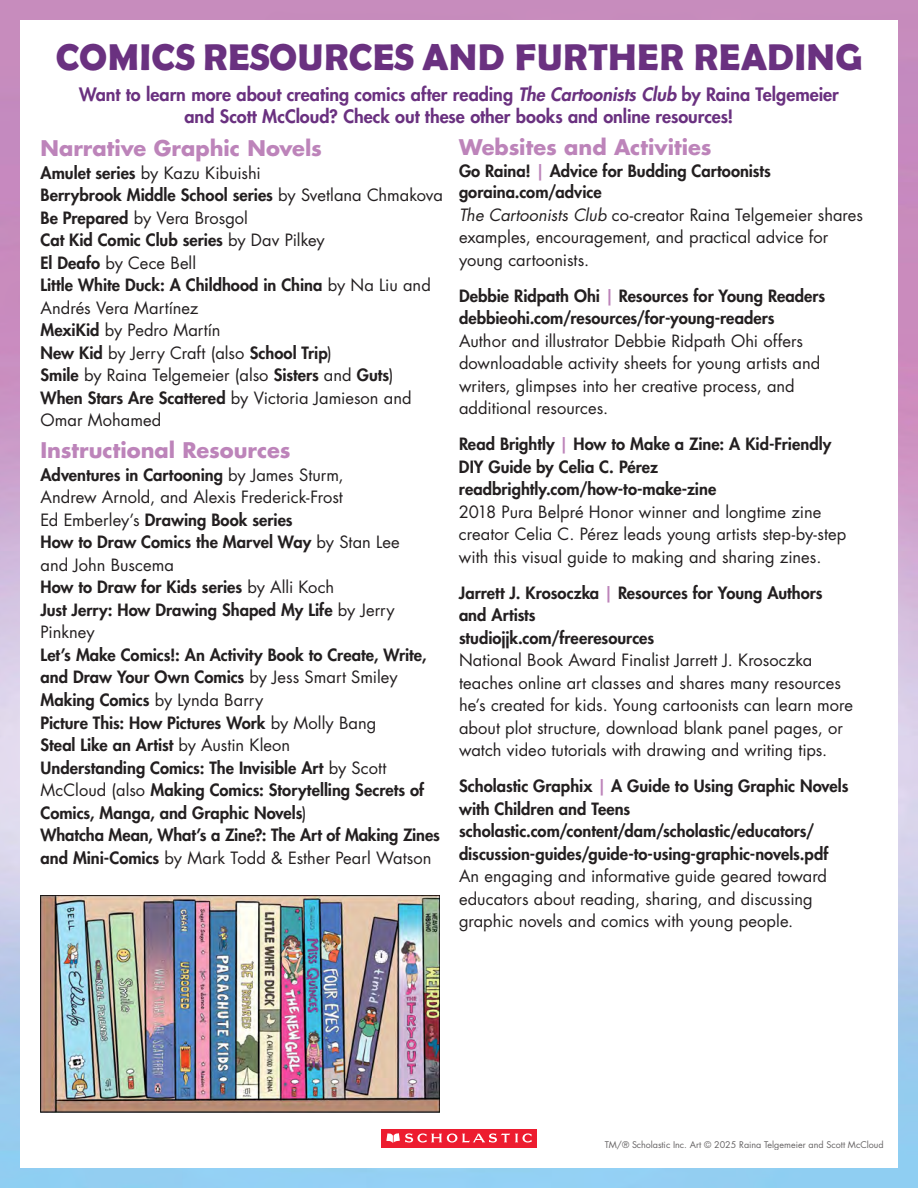
<style>
.page{position:relative;width:918px;height:1188px;background:#fff}
.page>*{position:absolute;margin:0;border:0;box-sizing:border-box;transform-origin:0 0}
.t1{font:500 37.5px "Berlin Sans";letter-spacing:.025em;color:#6a3180}
.t2{font:700 21px "Futura Std";color:#bd84ba}
.t3{font:800 18px/21.6px "Futura Std";color:#6a3180;text-align:center}
.t4{font:16.5px/22.5px "Futura Std";color:#231f20}
.t5{font:800 16.5px/22.5px "Futura Std";color:#231f20}
.t6{font:9px "Futura Std";color:#231f20}
.s1{font-style:italic}
.s2{font-weight:800}
.s3{font-weight:400}
.s4{color:#bd84ba}
</style>
<div class="page">
<img style="left:40px;top:895px;width:400px;height:217px">
<div style="left:381px;top:1129px;width:156px;height:19px;background:#ed1c2f"></div>
<svg style="left:386px;top:1133px;width:146px;height:10px"></svg>
<h1 class="t1" style="left:56px;top:36px;width:808px">COMICS RESOURCES AND FURTHER READING</h1>
<p class="t3" style="left:79px;top:84px;width:761px">Want to learn more about creating comics after reading <span class="s1">The Cartoonists Club</span> by Raina Telgemeier and Scott McCloud? Check out these other books and online resources!</p>
<p class="t2" style="left:40px;top:134px;width:283px">Narrative Graphic Novels</p>
<p class="t4" style="left:40px;top:162px;width:404px"><span class="s2">Amulet series</span> by Kazu Kibuishi<br><span class="s2">Berrybrook Middle School series</span> by Svetlana Chmakova <span class="s2">Be Prepared</span> by Vera Brosgol<br><span class="s2">Cat Kid Comic Club series</span> by Dav Pilkey<br><span class="s2">El Deafo</span> by Cece Bell<br><span class="s2">Little White Duck: A Childhood in China</span> by Na Liu and Andrés Vera Martínez<br><span class="s2">MexiKid</span> by Pedro Martín<br><span class="s2">New Kid</span> by Jerry Craft (also <span class="s2">School Trip</span>)<br><span class="s2">Smile</span> by Raina Telgemeier (also <span class="s2">Sisters</span> and <span class="s2">Guts</span>)<br><span class="s2">When Stars Are Scattered</span> by Victoria Jamieson and Omar Mohamed</p>
<p class="t2" style="left:40px;top:437px;width:252px">Instructional Resources</p>
<p class="t5" style="left:40px;top:464px;width:361px">Adventures in Cartooning <span class="s3">by James Sturm, Andrew Arnold, and Alexis Frederick-Frost<br>Ed Emberley’s</span> Drawing Book series<br>How to Draw Comics the Marvel Way <span class="s3">by Stan Lee and John Buscema<br></span>How to Draw for Kids series <span class="s3">by Alli Koch<br></span>Just Jerry: How Drawing Shaped My Life <span class="s3">by Jerry Pinkney</span></p>
<p class="t5" style="left:41px;top:644px;width:401px">Let’s Make Comics!: An Activity Book to Create, Write, and Draw Your Own Comics <span class="s3">by Jess Smart Smiley </span>Making Comics <span class="s3">by Lynda Barry<br></span>Picture This: How Pictures Work <span class="s3">by Molly Bang<br></span>Steal Like an Artist <span class="s3">by Austin Kleon<br></span>Understanding Comics: The Invisible Art <span class="s3">by Scott McCloud (also</span> Making Comics: Storytelling Secrets of Comics, Manga, and Graphic Novels<span class="s3">)<br></span>Whatcha Mean, What’s a Zine?: The Art of Making Zines and Mini-Comics <span class="s3">by Mark Todd &amp; Esther Pearl Watson</span></p>
<p class="t2" style="left:459px;top:133px;width:254px">Websites and Activities</p>
<p class="t5" style="left:459px;top:161px;width:313px;line-height:21px">Go Raina! <span class="s4">|</span> Advice for Budding Cartoonists goraina.com/advice</p>
<p class="t4" style="left:459px;top:204px;width:406px"><span class="s1">The Cartoonists Club</span> co-creator Raina Telgemeier shares examples, encouragement, and practical advice for young cartoonists.</p>
<p class="t5" style="left:459px;top:284px;width:368px">Debbie Ridpath Ohi <span class="s4">|</span> Resources for Young Readers debbieohi.com/resources/for-young-readers</p>
<p class="t4" style="left:459px;top:330px;width:363px">Author and illustrator Debbie Ridpath Ohi offers downloadable activity sheets for young artists and writers, glimpses into her creative process, and additional resources.</p>
<p class="t5" style="left:459px;top:433px;width:374px">Read Brightly <span class="s4">|</span> How to Make a Zine: A Kid-Friendly<br>DIY Guide by Celia C. Pérez readbrightly.com/how-to-make-zine</p>
<p class="t4" style="left:459px;top:501px;width:389px">2018 Pura Belpré Honor winner and longtime zine creator Celia C. Pérez leads young artists step-by-step with this visual guide to making and sharing zines.</p>
<p class="t5" style="left:459px;top:581px;width:365px">Jarrett J. Krosoczka <span class="s4">|</span> Resources for Young Authors and Artists<br>studiojjk.com/freeresources</p>
<p class="t4" style="left:459px;top:649px;width:395px">National Book Award Finalist Jarrett J. Krosoczka teaches online art classes and shares many resources he’s created for kids. Young cartoonists can learn more about plot structure, download blank panel pages, or watch video tutorials with drawing and writing tips.</p>
<p class="t5" style="left:459px;top:775px;width:391px">Scholastic Graphix <span class="s4">|</span> A Guide to Using Graphic Novels with Children and Teens scholastic.com/content/dam/scholastic/educators/ discussion-guides/guide-to-using-graphic-novels.pdf</p>
<p class="t4" style="left:459px;top:865px;width:370px">An engaging and informative guide geared toward educators about reading, sharing, and discussing graphic novels and comics with young people.</p>
<p class="t6" style="left:605px;top:1138px;width:280px">TM/® Scholastic Inc. Art © 2025 Raina Telgemeier and Scott McCloud</p>
</div>
